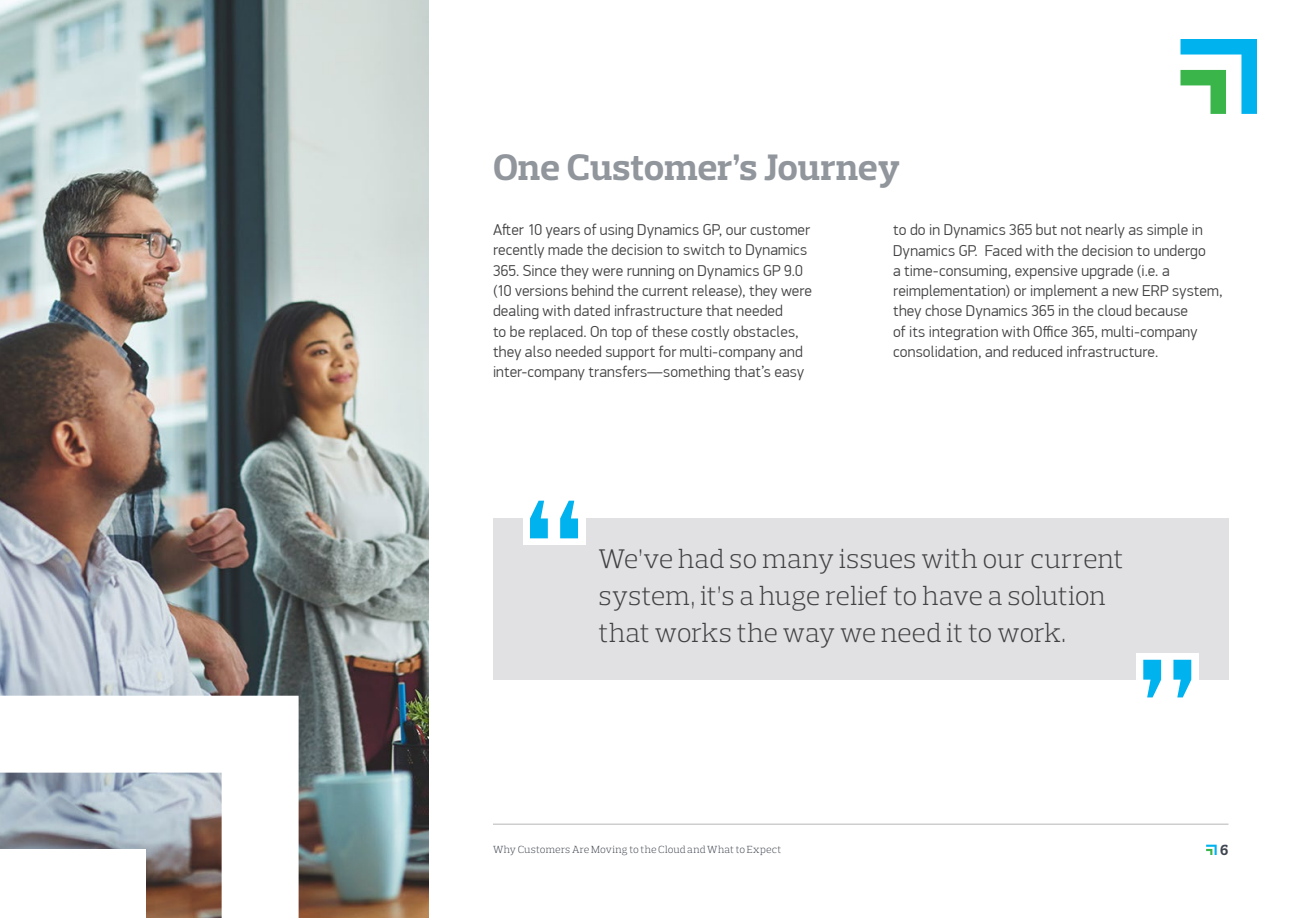
<style>
.page{position:relative;width:1296px;height:918px;background:#fff}
.page>*{position:absolute;margin:0;border:0;box-sizing:border-box;transform-origin:0 0}
.t1{font:700 137.1px "Prelo Slab";color:#00b3ef}
.t2{font:700 37.5px "Prelo Slab";color:#91969d}
.t3{font:300 27.45px/37.2px "Prelo Slab";letter-spacing:-.005em;color:#414042}
.t4{font:300 15.75px/20.2px "PF Din Display Pro";letter-spacing:.01em;color:#414042}
.t5{font:700 15px "Prelo Slab";color:#3f454f}
.t6{font:300 10.5px "Prelo Slab";letter-spacing:.015em;color:#3f454f}
</style>
<div class="page">
<img style="left:0;top:0;width:428px;height:918px">
<svg style="left:0;top:696px;width:299px;height:222px"></svg>
<svg style="left:1206px;top:845px;width:11px;height:10px"></svg>
<hr style="left:493px;top:824px;width:735px;height:1px;background:#cccecf">
<div style="left:493px;top:518px;width:735px;height:162px;background:#e1e1e4"></div>
<div style="left:1136px;top:653px;width:62px;height:54px;background:#fff"></div>
<div style="left:523px;top:491px;width:62px;height:54px;background:#fff"></div>
<svg style="left:1180px;top:39px;width:77px;height:75px"></svg>
<h2 class="t2" style="left:493px;top:144px;width:408px">One Customer’s Journey</h2>
<p class="t4" style="left:493px;top:220px;width:321px">After 10 years of using Dynamics GP, our customer recently made the decision to switch to Dynamics 365. Since they were running on Dynamics GP 9.0 (10 versions behind the current release), they were dealing with dated infrastructure that needed<br>to be replaced. On top of these costly obstacles, they also needed support for multi-company and inter-company transfers—something that’s easy</p>
<p class="t4" style="left:893px;top:220px;width:331px">to do in Dynamics 365 but not nearly as simple in Dynamics GP. Faced with the decision to undergo<br>a time-consuming, expensive upgrade (i.e. a reimplementation) or implement a new ERP system, they chose Dynamics 365 in the cloud because<br>of its integration with Office 365, multi-company consolidation, and reduced infrastructure.</p>
<h1 class="t1" style="left:524px;top:464px;width:61px">“</h1>
<h3 class="t3" style="left:598px;top:540px;width:527px">We’ve had so many issues with our current system, it’s a huge relief to have a solution that works the way we need it to work.</h3>
<h1 class="t1" style="left:1138px;top:623px;width:61px">”</h1>
<p class="t6" style="left:493px;top:843px;width:290px">Why Customers Are Moving to the Cloud and What to Expect</p>
<p class="t5" style="left:1220px;top:841px;width:10px">6</p>
</div>
